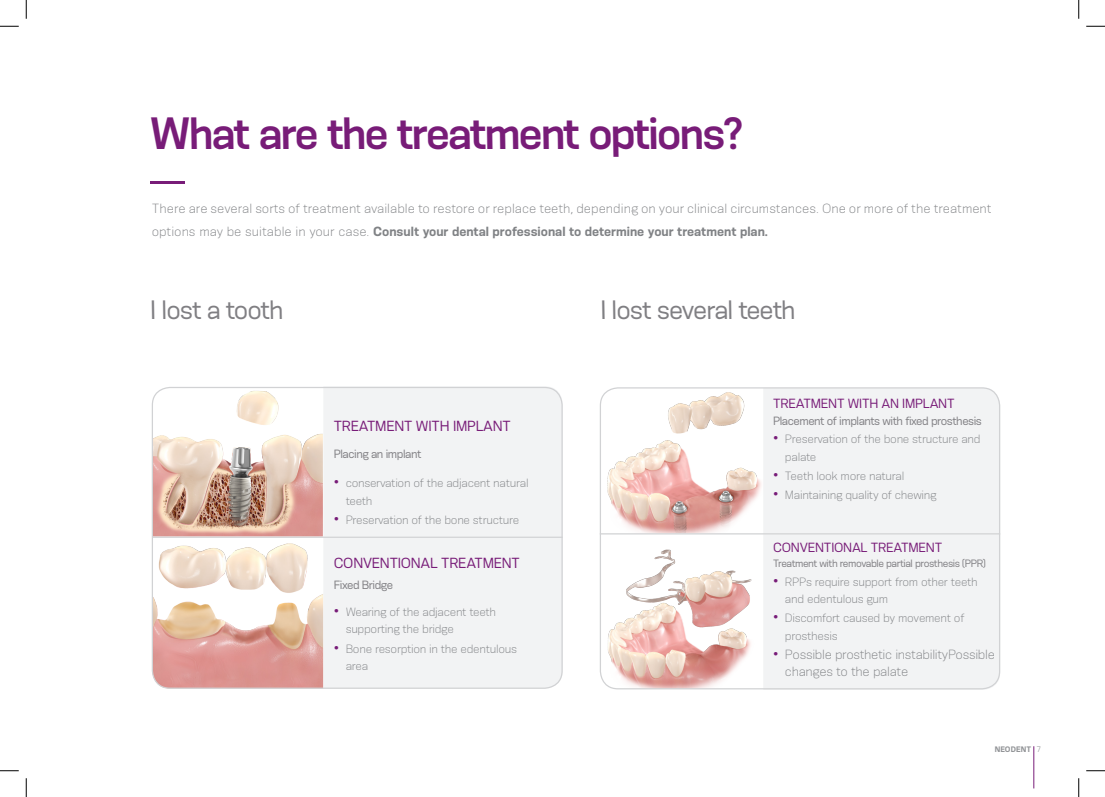
<style>
.page{position:relative;width:1105px;height:797px;background:#fff}
.page>*{position:absolute;margin:0;border:0;box-sizing:border-box;transform-origin:0 0}
.Titulo_gra_roxo{font:600 42.5px "Konsens";color:#781c78}
.Subtitulo_gra_cinza{font:25px "Konsens";color:#807f83}
.Titulo_peq_roxo{font:13.75px "Konsens";color:#781c78}
.Texto_limpo{font:300 12.5px/22.5px "Konsens";color:#808285}
.Texto_limpo-2{font:300 12.5px/17.5px "Konsens";letter-spacing:-.025em;color:#808285}
.Titulo_peq_roxo-2{font:12.5px "Konsens";color:#781c78}
.t1{font:300 11.25px/17.5px "Konsens";letter-spacing:-.025em;color:#808285}
.Subtitulo_peq_cinza{font:11.25px "Konsens";color:#807f83}
.Subtitulo_peq_cinza-2{font:10px "Konsens";color:#807f83}
.t2{font:700 7.5px "Konsens";letter-spacing:.01em;color:#939598}
.s1{font-weight:700}
.s2{font-family:"Dax";font-weight:500;font-size:15px;color:#781c78}
.s3{font-weight:400}
</style>
<div class="page">
<hr style="left:1033px;top:746px;width:1px;height:42px;background:#781c78">
<hr style="left:150px;top:181px;width:35px;height:3px;background:#781c78">
<img style="left:152px;top:387px;width:171px;height:301px">
<div style="left:323px;top:386px;width:239px;height:150px;background:#f2f3f4"></div>
<div style="left:323px;top:538px;width:240px;height:150px;background:#f2f3f4"></div>
<hr style="left:152px;top:536px;width:411px;height:2px;background:#d1d2d4">
<div style="left:152px;top:387px;width:411px;height:301px;border:1px solid #d1d2d4;border-radius:18px"></div>
<img style="left:600px;top:389px;width:161px;height:144px">
<img style="left:600px;top:549px;width:152px;height:140px">
<div style="left:764px;top:388px;width:236px;height:145px;background:#f2f3f4"></div>
<div style="left:763px;top:534px;width:237px;height:156px;background:#f2f3f4"></div>
<hr style="left:600px;top:533px;width:400px;height:1px;background:#d1d2d4">
<div style="left:600px;top:387px;width:400px;height:302px;border:1px solid #d1d2d4;border-radius:18px"></div>
<svg style="left:0;top:25px;width:19px;height:2px"></svg>
<svg style="left:1086px;top:25px;width:19px;height:2px"></svg>
<svg style="left:0;top:770px;width:19px;height:1px"></svg>
<svg style="left:1086px;top:770px;width:19px;height:1px"></svg>
<svg style="left:25px;top:0;width:2px;height:19px"></svg>
<svg style="left:25px;top:778px;width:2px;height:19px"></svg>
<svg style="left:1078px;top:0;width:1px;height:19px"></svg>
<svg style="left:1078px;top:778px;width:1px;height:19px"></svg>
<p class="Titulo_gra_roxo" style="left:150px;top:106px;width:596px">What are the treatment options?</p>
<p class="Texto_limpo" style="left:152px;top:197px;width:841px">There are several sorts of treatment available to restore or replace teeth, depending on your clinical circumstances. One or more of the treatment options may be suitable in your case. <span class="s1">Consult your dental professional to determine your treatment plan.</span></p>
<p class="Subtitulo_gra_cinza" style="left:150px;top:295px;width:136px">I lost a tooth</p>
<p class="Titulo_peq_roxo" style="left:334px;top:418px;width:179px">TREATMENT WITH IMPLANT</p>
<p class="Subtitulo_peq_cinza" style="left:334px;top:447px;width:89px">Placing an implant</p>
<p class="t1" style="left:346px;top:474px;width:184px;text-indent:-12px"><span class="s2">•</span> conservation of the adjacent natural teeth</p>
<p class="t1" style="left:334px;top:511px;width:187px"><span class="s2">•</span> Preservation of the bone structure</p>
<p class="Titulo_peq_roxo" style="left:334px;top:554px;width:188px">CONVENTIONAL TREATMENT</p>
<p class="Subtitulo_peq_cinza" style="left:334px;top:578px;width:61px">Fixed Bridge</p>
<p class="t1" style="left:346px;top:602px;width:152px;text-indent:-12px"><span class="s2">•</span> Wearing of the adjacent teeth supporting the bridge</p>
<p class="t1" style="left:346px;top:639px;width:173px;text-indent:-12px"><span class="s2">•</span> Bone resorption in the edentulous area</p>
<p class="Subtitulo_gra_cinza" style="left:600px;top:295px;width:198px">I lost several teeth</p>
<p class="Titulo_peq_roxo-2" style="left:773px;top:396px;width:183px">TREATMENT WITH AN IMPLANT</p>
<p class="Subtitulo_peq_cinza" style="left:773px;top:414px;width:211px">Placement of implants with fixed prosthesis</p>
<p class="t1" style="left:785px;top:430px;width:197px;text-indent:-12px"><span class="s2">•</span> Preservation of the bone structure and palate</p>
<p class="t1" style="left:773px;top:466px;width:133px"><span class="s2">•</span> Teeth look more natural</p>
<p class="t1" style="left:773px;top:486px;width:165px"><span class="s2">•</span> Maintaining quality of chewing</p>
<p class="Titulo_peq_roxo-2" style="left:773px;top:540px;width:171px">CONVENTIONAL TREATMENT</p>
<p class="Subtitulo_peq_cinza-2" style="left:773px;top:557px;width:215px">Treatment with removable partial prosthesis (PPR)</p>
<p class="t1" style="left:785px;top:572px;width:194px;text-indent:-12px"><span class="s2">•</span> RPPs require support from other teeth and edentulous gum</p>
<p class="t1" style="left:785px;top:609px;width:181px;text-indent:-12px"><span class="s2">•</span> Discomfort caused by movement of prosthesis</p>
<p class="Texto_limpo-2" style="left:785px;top:645px;width:211px;text-indent:-12px"><span class="s2">•</span> Possible prosthetic instabilityPossible changes to the palate</p>
<p class="t2" style="left:995px;top:744px;width:48px">NEODENT <span class="s3">7</span></p>
</div>
